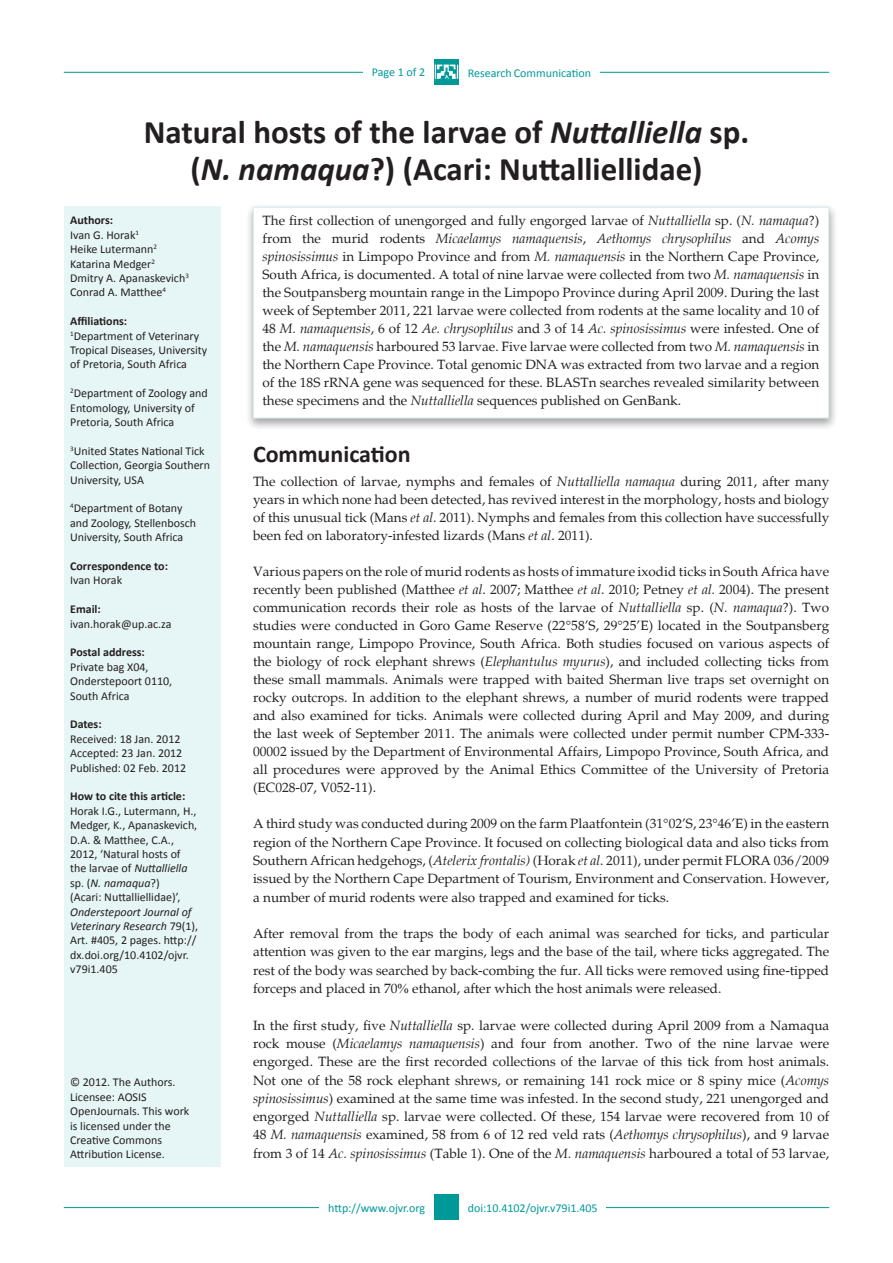
<style>
.page{position:relative;width:893px;height:1263px;background:#fff}
.page>*{position:absolute;margin:0;border:0;box-sizing:border-box;transform-origin:0 0}
.t1{font:700 33px "Calibri";color:#231f20}
.t2{font:700 24px "Calibri";color:#231f20}
.t3{font:13.5px/18px "Palatino";color:#231f20;text-align:justify}
.Pa4{font:12px/14.4px "Calibri";color:#231f20}
.t4{font:700 12px "Calibri";color:#231f20}
.t5{font:12px "Calibri";color:#099}
.Pa5{font:12px "Calibri";color:#231f20}
.s1{font-style:italic}
.s2{font-family:"Times New Roman"}
</style>
<div class="page">
<hr style="left:64px;top:72px;width:765px;height:1px;background:#099">
<hr style="left:64px;top:1207px;width:765px;height:1px;background:#099">
<div style="left:434px;top:1194px;width:25px;height:26px;background:#099"></div>
<div style="left:434px;top:59px;width:25px;height:26px;background:#099"></div>
<div style="left:459px;top:59px;width:141px;height:26px;background:#fff"></div>
<div style="left:459px;top:1194px;width:147px;height:26px;background:#fff"></div>
<div style="left:320px;top:1194px;width:114px;height:26px;background:#fff"></div>
<svg style="left:435px;top:65px;width:23px;height:14px"></svg>
<div style="left:245px;top:202px;width:593px;height:228px;background:#231f20;opacity:.75"></div>
<div style="left:253px;top:207px;width:576px;height:211px;background:#fff"></div>
<div style="left:65px;top:207px;width:156px;height:960px;background:#e6f5f5"></div>
<div style="left:363px;top:59px;width:71px;height:26px;background:#fff"></div>
<p class="t5" style="left:372px;top:65px;width:55px">Page 1 of 2</p>
<p class="t5" style="left:468px;top:65px;width:125px">Research Communication</p>
<p class="t1" style="left:144px;top:111px;width:607px">Natural hosts of the larvae of <span class="s1">Nuttalliella</span> sp.</p>
<p class="t1" style="left:190px;top:148px;width:514px">(<span class="s1">N. namaqua</span>?) (Acari: Nuttalliellidae)</p>
<p class="t4" style="left:70px;top:213px;width:44px">Authors:</p>
<p class="Pa4" style="left:70px;top:228px;width:70px">Ivan G. Horak<sup>1</sup></p>
<p class="Pa4" style="left:70px;top:242px;width:88px">Heike Lutermann<sup>2</sup></p>
<p class="Pa4" style="left:70px;top:256px;width:86px">Katarina Medger<sup>2</sup></p>
<p class="Pa4" style="left:70px;top:271px;width:120px">Dmitry A. Apanaskevich<sup>3</sup></p>
<p class="Pa4" style="left:70px;top:285px;width:97px">Conrad A. Matthee<sup>4</sup></p>
<p class="t4" style="left:70px;top:313px;width:59px">Affiliations:</p>
<p class="Pa4" style="left:70px;top:328px;width:139px"><sup>1</sup>Department of Veterinary<br>Tropical Diseases, University of Pretoria, South Africa</p>
<p class="Pa4" style="left:70px;top:386px;width:139px"><sup>2</sup>Department of Zoology and<br>Entomology, University of<br>Pretoria, South Africa</p>
<p class="Pa4" style="left:70px;top:444px;width:141px"><sup>3</sup>United States National Tick<br>Collection, Georgia Southern<br>University, USA</p>
<p class="Pa4" style="left:70px;top:501px;width:128px"><sup>4</sup>Department of Botany and Zoology, Stellenbosch<br>University, South Africa</p>
<p class="t4" style="left:70px;top:558px;width:99px">Correspondence to:</p>
<p class="Pa5" style="left:70px;top:573px;width:53px">Ivan Horak</p>
<p class="t4" style="left:70px;top:601px;width:32px">Email:</p>
<p class="Pa4" style="left:70px;top:616px;width:103px">ivan.horak@up.ac.za</p>
<p class="t4" style="left:70px;top:645px;width:76px">Postal address:</p>
<p class="Pa4" style="left:70px;top:660px;width:104px">Private bag X04,<br>Onderstepoort 0110,</p>
<p class="Pa4" style="left:70px;top:688px;width:61px">South Africa</p>
<p class="t4" style="left:70px;top:717px;width:33px">Dates:</p>
<p class="Pa4" style="left:70px;top:732px;width:112px">Received: 18 Jan. 2012</p>
<p class="Pa4" style="left:70px;top:746px;width:114px">Accepted: 23 Jan. 2012</p>
<p class="Pa4" style="left:70px;top:760px;width:118px">Published: 02 Feb. 2012</p>
<p class="t4" style="left:70px;top:789px;width:117px">How to cite this article:</p>
<p class="Pa4" style="left:70px;top:804px;width:130px">Horak I.G., Lutermann, H.,<br>Medger, K., Apanaskevich,<br>D.A. &amp; Matthee, C.A.,<br>2012, ‘Natural hosts of the larvae of <span class="s1">Nuttalliella </span>sp. (<span class="s1">N. namaqua</span>?)<br>(Acari: Nuttalliellidae)’,<br><span class="s1">Onderstepoort Journal of<br>Veterinary Research</span> 79(1),<br>Art. #405, 2 pages. http:// dx.doi.org/10.4102/ojvr. v79i1.405</p>
<p class="Pa4" style="left:70px;top:1075px;width:107px">© 2012. The Authors.</p>
<p class="Pa4" style="left:70px;top:1089px;width:121px">Licensee: AOSIS<br>OpenJournals. This work</p>
<p class="Pa4" style="left:70px;top:1118px;width:102px">is licensed under the</p>
<p class="Pa4" style="left:70px;top:1133px;width:93px">Creative Commons</p>
<p class="Pa4" style="left:70px;top:1147px;width:96px">Attribution License.</p>
<p class="t3" style="left:263px;top:212px;width:558px">The first collection of unengorged and fully engorged larvae of <span class="s1">Nuttalliella</span> sp. (<span class="s1">N. namaqua</span>?) from the murid rodents <span class="s1">Micaelamys namaquensis</span>, <span class="s1">Aethomys chrysophilus</span> and <span class="s1">Acomys spinosissimus</span> in Limpopo Province and from <span class="s1">M. namaquensis</span> in the Northern Cape Province, South Africa, is documented. A total of nine larvae were collected from two <span class="s1">M. namaquensis</span> in the Soutpansberg mountain range in the Limpopo Province during April 2009. During the last week of September 2011, 221 larvae were collected from rodents at the same locality and 10 of 48 <span class="s1">M. namaquensis</span>, 6 of 12 <span class="s1">Ae. chrysophilus</span> and 3 of 14 <span class="s1">Ac. spinosissimus</span> were infested. One of the <span class="s1">M. namaquensis</span> harboured 53 larvae. Five larvae were collected from two <span class="s1">M. namaquensis</span> in the Northern Cape Province. Total genomic DNA was extracted from two larvae and a region of the 18S rRNA gene was sequenced for these. BLASTn searches revealed similarity between these specimens and the <span class="s1">Nuttalliella</span> sequences published on GenBank.</p>
<p class="t2" style="left:253px;top:439px;width:159px">Communication</p>
<p class="t3" style="left:253px;top:473px;width:578px">The collection of larvae, nymphs and females of <span class="s1">Nuttalliella namaqua</span> during 2011, after many years in which none had been detected, has revived interest in the morphology, hosts and biology of this unusual tick (Mans <span class="s1">et al</span>. 2011). Nymphs and females from this collection have successfully been fed on laboratory-infested lizards (Mans <span class="s1">et al</span>. 2011).</p>
<p class="t3" style="left:253px;top:563px;width:578px">Various papers on the role of murid rodents as hosts of immature ixodid ticks in South Africa have recently been published (Matthee <span class="s1">et al</span>. 2007; Matthee <span class="s1">et al</span>. 2010; Petney <span class="s1">et al.</span> 2004). The present communication records their role as hosts of the larvae of <span class="s1">Nuttalliella</span> sp. (<span class="s1">N. namaqua</span>?). Two studies were conducted in Goro Game Reserve (22°58’S, 29°25’E) located in the Soutpansberg mountain range, Limpopo Province, South Africa. Both studies focused on various aspects of the biology of rock elephant shrews (<span class="s1">Elephantulus myurus</span>), and included collecting ticks from these small mammals. Animals were trapped with baited Sherman live traps set overnight on rocky outcrops. In addition to the elephant shrews, a number of murid rodents were trapped and also examined for ticks. Animals were collected during April and May 2009, and during the last week of September 2011. The animals were collected under permit number CPM-333- 00002 issued by the Department of Environmental Affairs, Limpopo Province, South Africa, and all procedures were approved by the Animal Ethics Committee of the University of Pretoria</p>
<p class="t3" style="left:253px;top:779px;width:125px">(EC028-07, V052-11).</p>
<p class="t3" style="left:253px;top:815px;width:578px">A third study was conducted during 2009 on the farm Plaatfontein (31°02’S, 23°46’E) in the eastern region of the Northern Cape Province. It focused on collecting biological data and also ticks from Southern African hedgehogs, (<span class="s1">Atelerix frontalis)</span> (Horak <span class="s1">et al</span>. 2011), under permit FLORA 036/2009 issued by the Northern Cape Department of Tourism, Environment and Conservation. However, a number of murid rodents were also trapped and examined for ticks.</p>
<p class="t3" style="left:253px;top:925px;width:578px">After removal from the traps the body of each animal was searched for ticks, and particular attention was given to the ear margins, legs and the base of the tail, where ticks aggregated. The rest of the body was searched by back-combing the fur. All ticks were removed using fine-tipped forceps and placed in 70<span class="s2">%</span> ethanol, after which the host animals were released.</p>
<p class="t3" style="left:253px;top:1016px;width:578px">In the first study, five <span class="s1">Nuttalliella</span> sp. larvae were collected during April 2009 from a Namaqua rock mouse (<span class="s1">Micaelamys namaquensis</span>) and four from another. Two of the nine larvae were engorged. These are the first recorded collections of the larvae of this tick from host animals.<br>Not one of the 58 rock elephant shrews, or remaining 141 rock mice or 8 spiny mice (<span class="s1">Acomys spinosissimus</span>) examined at the same time was infested. In the second study, 221 unengorged and engorged <span class="s1">Nuttalliella</span> sp. larvae were collected. Of these, 154 larvae were recovered from 10 of 48 <span class="s1">M. namaquensis</span> examined, 58 from 6 of 12 red veld rats (<span class="s1">Aethomys chrysophilus</span>), and 9 larvae from 3 of 14 <span class="s1">Ac. spinosissimus</span> (Table 1). One of the <span class="s1">M. namaquensis</span> harboured a total of 53 larvae,</p>
<p class="t5" style="left:328px;top:1200px;width:99px">http://www.ojvr.org</p>
<p class="t5" style="left:468px;top:1200px;width:131px">doi:10.4102/ojvr.v79i1.405</p>
</div>
